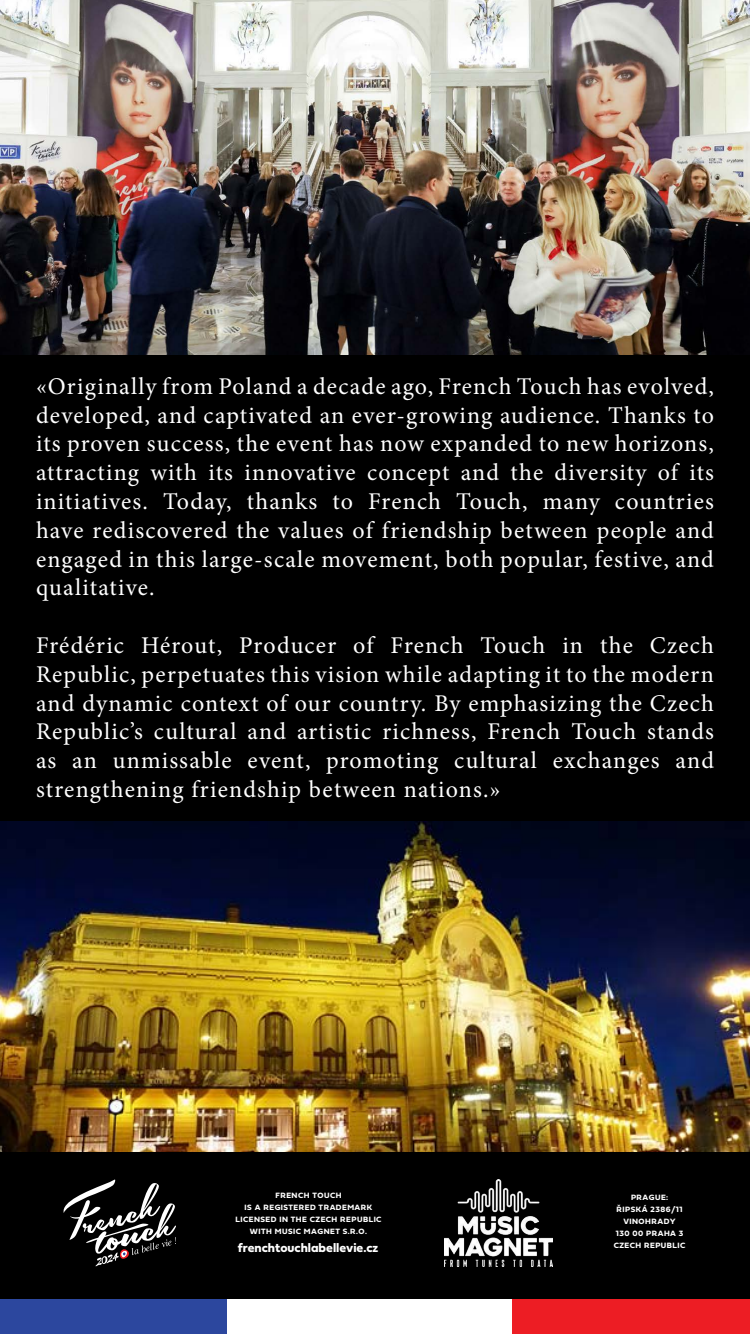
<style>
.page{position:relative;width:750px;height:1334px;background:#fff}
.page>*{position:absolute;margin:0;border:0;box-sizing:border-box;transform-origin:0 0}
.t1{font:24px/28.8px "Minion Pro";letter-spacing:.045em;color:#fff;text-align:justify}
.t2{font:13px "Fieldwork Geo Bold";color:#fff}
.t3{font:8px/12px "Fieldwork Geo Bold";letter-spacing:.06em;color:#fff;text-align:center}
</style>
<div class="page">
<img style="left:0;top:821px;width:750px;height:332px">
<div style="left:0;top:1153px;width:750px;height:147px;background:#000"></div>
<img style="left:226px;top:1300px;width:287px;height:34px">
<div style="left:513px;top:1300px;width:237px;height:34px;background:#ed1d24"></div>
<div style="left:0;top:1300px;width:226px;height:34px;background:#2c479e"></div>
<img style="left:0;top:0;width:750px;height:355px">
<div style="left:0;top:355px;width:750px;height:466px;background:#000"></div>
<svg style="left:63px;top:1180px;width:113px;height:86px"></svg>
<img style="left:444px;top:1180px;width:108px;height:86px">
<p class="t1" style="left:36px;top:372px;width:680px">«Originally from Poland a decade ago, French Touch has evolved, developed, and captivated an ever-growing audience. Thanks to its proven success, the event has now expanded to new horizons, attracting with its innovative concept and the diversity of its initiatives. Today, thanks to French Touch, many countries have rediscovered the values of friendship between people and engaged in this large-scale movement, both popular, festive, and qualitative.</p>
<p class="t1" style="left:36px;top:631px;width:680px">Frédéric Hérout, Producer of French Touch in the Czech Republic, perpetuates this vision while adapting it to the modern and dynamic context of our country. By emphasizing the Czech Republic’s cultural and artistic richness, French Touch stands as an unmissable event, promoting cultural exchanges and strengthening friendship between nations.»</p>
<p class="t3" style="left:236px;top:1189px;width:148px">FRENCH TOUCH<br>IS A REGISTERED TRADEMARK<br>LICENSED IN THE CZECH REPUBLIC<br>WITH MUSIC MAGNET S.R.O.</p>
<p class="t2" style="left:238px;top:1237px;width:142px">frenchtouchlabellevie.cz</p>
<p class="t3" style="left:614px;top:1191px;width:73px">PRAGUE:<br>ŘIPSKÁ 2386/11<br>VINOHRADY<br>130 00 PRAHA 3<br>CZECH REPUBLIC</p>
</div>
